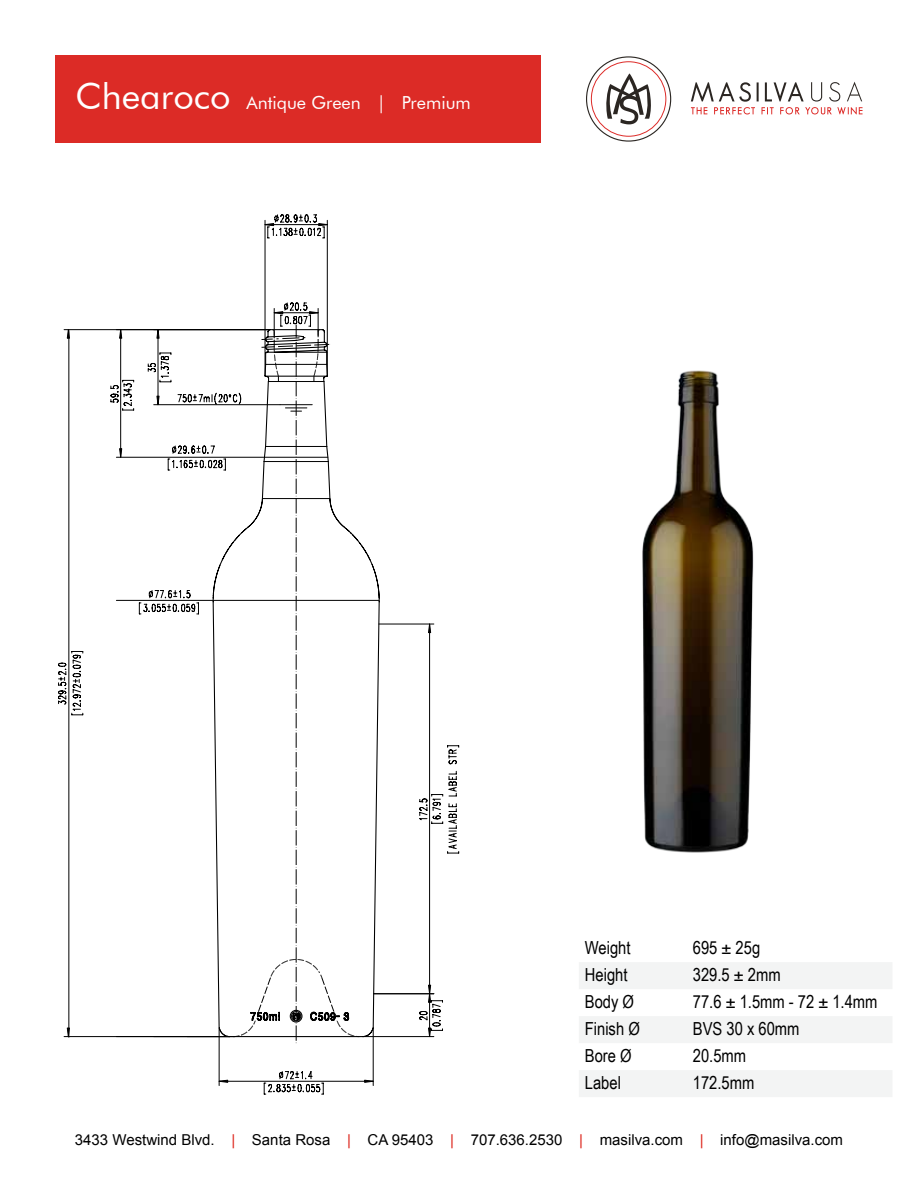
<style>
.page{position:relative;width:918px;height:1188px;background:#fff}
.page>*{position:absolute;margin:0;border:0;box-sizing:border-box;transform-origin:0 0}
.t1{font:18px "Arial Narrow";color:#000}
.t2{font:18px "Futura BT";color:#fff}
.t3{font:15px "Arial";color:#000}
.s1{font-size:36px}
.s2{color:#dd271d}
</style>
<div class="page">
<div style="left:55px;top:55px;width:486px;height:88px;background:#dc2b26"></div>
<svg style="left:691px;top:82px;width:172px;height:32px"></svg>
<svg style="left:606px;top:74px;width:45px;height:50px"></svg>
<div style="left:591px;top:61px;width:75px;height:76px;border:1px solid #dd2a27;border-radius:50%"></div>
<svg style="left:579px;top:962px;width:313px;height:135px"></svg>
<hr style="left:69px;top:330px;width:1px;height:707px;background:#000">
<svg style="left:67px;top:330px;width:3px;height:8px"></svg>
<svg style="left:67px;top:1028px;width:3px;height:8px"></svg>
<hr style="left:64px;top:1036px;width:166px;height:1px;background:#000">
<hr style="left:64px;top:329px;width:206px;height:1px;background:#000">
<svg style="left:58px;top:651px;width:25px;height:64px"></svg>
<hr style="left:362px;top:1036px;width:72px;height:1px;background:#000">
<svg style="left:419px;top:623px;width:40px;height:414px"></svg>
<hr style="left:374px;top:993px;width:60px;height:1px;background:#000">
<hr style="left:379px;top:624px;width:55px;height:1px;background:#000">
<svg style="left:374px;top:568px;width:54px;height:253px"></svg>
<svg style="left:110px;top:214px;width:264px;height:881px"></svg>
<img style="left:642px;top:370px;width:112px;height:483px">
<p class="t2" style="left:76px;top:92px;width:397px"><span class="s1">Chearoco</span> Antique Green | Premium</p>
<p class="t1" style="left:585px;top:935px;width:47px">Weight</p>
<p class="t1" style="left:693px;top:935px;width:69px">695 ± 25g</p>
<p class="t1" style="left:585px;top:962px;width:44px">Height</p>
<p class="t1" style="left:693px;top:962px;width:89px">329.5 ± 2mm</p>
<p class="t1" style="left:585px;top:989px;width:51px">Body Ø</p>
<p class="t1" style="left:693px;top:989px;width:186px">77.6 ± 1.5mm - 72 ± 1.4mm</p>
<p class="t1" style="left:585px;top:1016px;width:56px">Finish Ø</p>
<p class="t1" style="left:693px;top:1016px;width:108px">BVS 30 x 60mm</p>
<p class="t1" style="left:585px;top:1043px;width:48px">Bore Ø</p>
<p class="t1" style="left:693px;top:1043px;width:55px">20.5mm</p>
<p class="t1" style="left:585px;top:1070px;width:38px">Label</p>
<p class="t1" style="left:693px;top:1070px;width:63px">172.5mm</p>
<p class="t3" style="left:75px;top:1130px;width:770px">3433 Westwind Blvd. <span class="s2">|</span> Santa Rosa <span class="s2">|</span> CA 95403 <span class="s2">|</span> 707.636.2530 <span class="s2">|</span> masilva.com <span class="s2">|</span> info@masilva.com</p>
</div>
